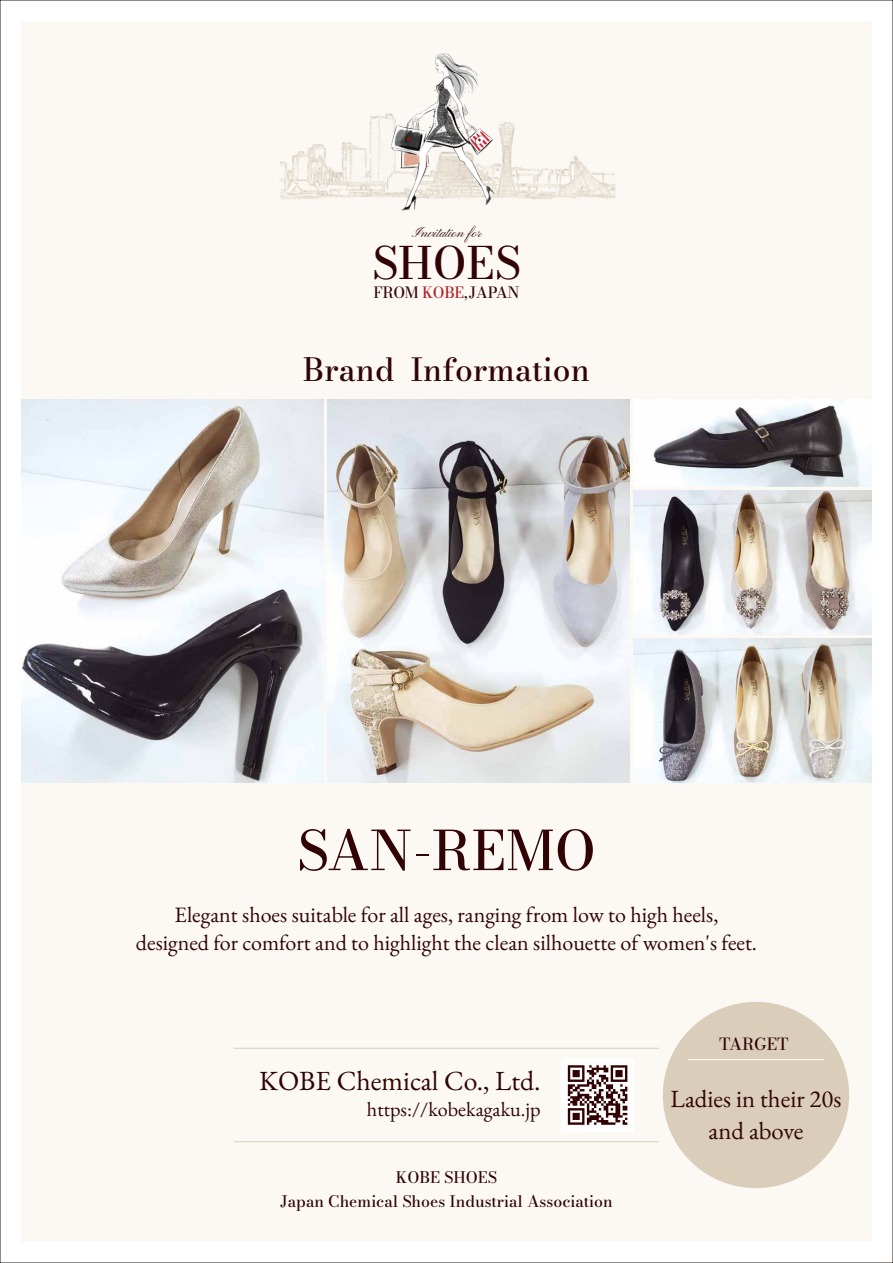
<style>
.page{position:relative;width:893px;height:1263px;background:#fff}
.page>*{position:absolute;margin:0;border:0;box-sizing:border-box;transform-origin:0 0}
.t1{font:500 54px "Bodoni Moda 9 pt";color:#310304}
.t2{font:500 44.25px "Bodoni Moda 9 pt";color:#310304}
.t3{font:500 31.5px "Bodoni Moda 9 pt";color:#310304}
.t4{font:27.75px "EB Garamond";color:#310304}
.t5{font:24.75px/31.5px "EB Garamond";color:#310304;text-align:center}
.t6{font:22.05px/28.5px "EB Garamond";color:#310304;text-align:center}
.t7{font:20.25px "EB Garamond";color:#310304}
.t8{font:500 16.5px "Bodoni Moda 9 pt";color:#310304}
.t9{font:500 15.75px/24px "Bodoni Moda 9 pt";color:#310304;text-align:center}
.t10{font:500 15.3px "Bodoni Moda 9 pt";letter-spacing:-.02em;color:#310304}
.t11{font:14.1px "Pinyon Script";color:#310304}
.s1{color:#af1f23}
</style>
<div class="page">
<div style="left:21px;top:21px;width:851px;height:1221px;background:#fcf9f4"></div>
<img style="left:279px;top:116px;width:336px;height:84px">
<div style="left:561px;top:1059px;width:73px;height:72px;background:#fff"></div>
<svg style="left:568px;top:1065px;width:59px;height:60px"></svg>
<hr style="left:234px;top:1048px;width:425px;height:1px;background:#dacebb">
<hr style="left:234px;top:1141px;width:425px;height:1px;background:#dacebb">
<img style="left:380px;top:53px;width:130px;height:158px">
<svg style="left:406px;top:137px;width:6px;height:6px"></svg>
<svg style="left:478px;top:138px;width:4px;height:5px"></svg>
<img style="left:21px;top:400px;width:302px;height:382px">
<img style="left:327px;top:400px;width:302px;height:382px">
<img style="left:653px;top:401px;width:219px;height:85px">
<img style="left:634px;top:639px;width:238px;height:143px">
<img style="left:634px;top:490px;width:238px;height:144px">
<div style="left:663px;top:1002px;width:186px;height:186px;background:#dacebb;border-radius:50%"></div>
<hr style="left:688px;top:1059px;width:136px;height:1px;background:#fff">
<p class="t11" style="left:412px;top:222px;width:71px">Invitation for</p>
<h2 class="t2" style="left:372px;top:233px;width:150px">SHOES</h2>
<p class="t10" style="left:373px;top:282px;width:148px">FROM <span class="s1">KOBE</span>,JAPAN</p>
<h3 class="t3" style="left:303px;top:347px;width:288px">Brand Information</h3>
<h1 class="t1" style="left:297px;top:813px;width:301px">SAN-REMO</h1>
<p class="t6" style="left:136px;top:900px;width:622px">Elegant shoes suitable for all ages, ranging from low to high heels, designed for comfort and to highlight the clean silhouette of women's feet.</p>
<p class="t4" style="left:259px;top:1062px;width:283px">KOBE Chemical Co., Ltd.</p>
<p class="t7" style="left:367px;top:1096px;width:175px">https://kobekagaku.jp</p>
<p class="t9" style="left:280px;top:1165px;width:334px">KOBE SHOES<br>Japan Chemical Shoes Industrial Association</p>
<p class="t8" style="left:719px;top:1033px;width:71px">TARGET</p>
<p class="t5" style="left:671px;top:1083px;width:172px">Ladies in their 20s and above</p>
</div>
